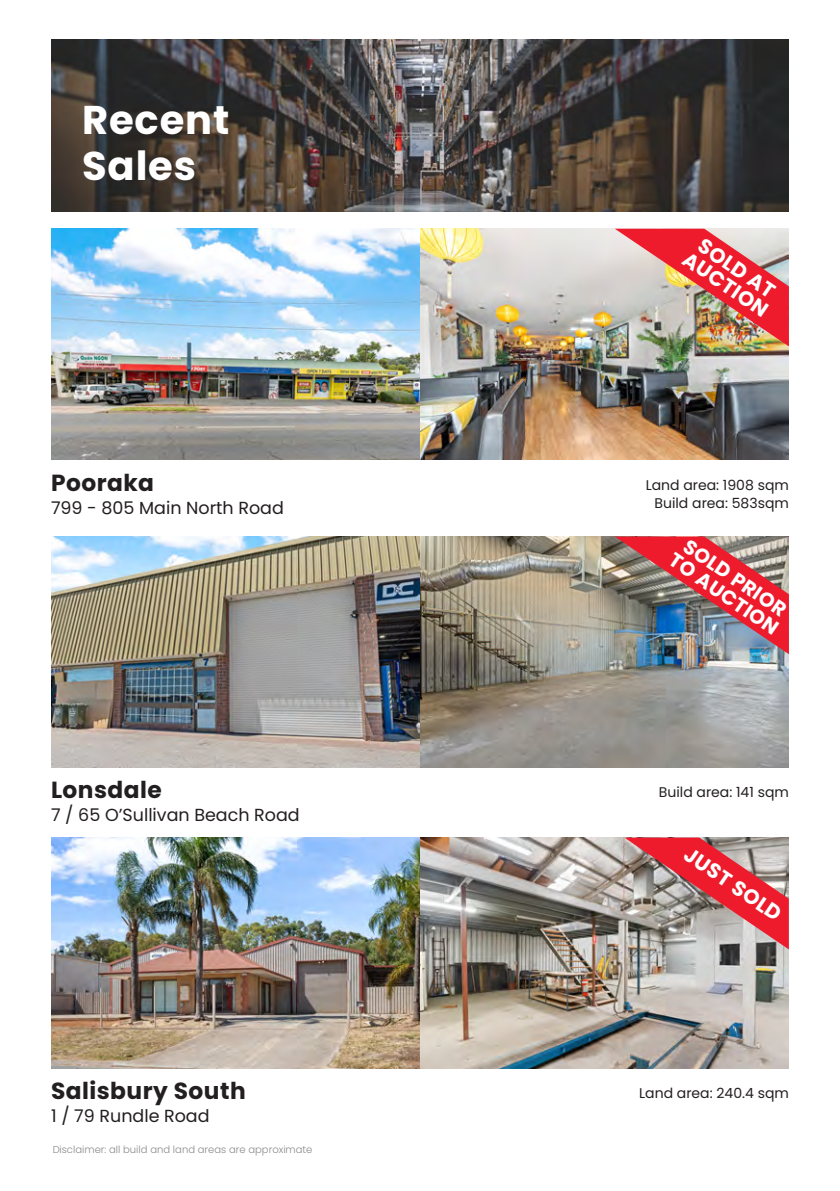
<style>
.page{position:relative;width:840px;height:1191px;background:#fff}
.page>*{position:absolute;margin:0;border:0;box-sizing:border-box;transform-origin:0 0}
.t1{font:700 40px/46.4px "Poppins";letter-spacing:.02em;color:#fff}
.t2{font:700 23.2px "Poppins";letter-spacing:.02em;color:#231f20}
.t3{font:700 20.6px/19.4px "Poppins";color:#fff}
.t4{font:700 20px/19.6px "Poppins";color:#fff}
.t5{font:17.4px "Poppins";color:#231f20}
.t6{font:14px "Poppins";color:#231f20}
.t7{font:300 10px "Poppins";color:#6c6d70}
</style>
<div class="page">
<img style="left:51px;top:40px;width:737px;height:171px">
<img style="left:51px;top:536px;width:737px;height:231px">
<img style="left:51px;top:229px;width:737px;height:231px">
<img style="left:51px;top:837px;width:737px;height:231px">
<svg style="left:624px;top:837px;width:164px;height:112px"></svg>
<img style="left:614px;top:536px;width:174px;height:118px">
<img style="left:614px;top:229px;width:174px;height:117px">
<p class="t1" style="left:82px;top:97px;width:148px">Recent<br>Sales</p>
<p class="t2" style="left:51px;top:469px;width:104px">Pooraka</p>
<p class="t5" style="left:51px;top:497px;width:234px">799 - 805 Main North Road</p>
<h2 class="t2" style="left:51px;top:777px;width:112px">Lonsdale</h2>
<p class="t5" style="left:51px;top:805px;width:250px">7 / 65 O’Sullivan Beach Road</p>
<p class="t2" style="left:51px;top:1077px;width:196px">Salisbury South</p>
<p class="t5" style="left:51px;top:1106px;width:160px">1 / 79 Rundle Road</p>
<p class="t7" style="left:52px;top:1143px;width:261px">Disclaimer: all build and land areas are approximate</p>
<h3 class="t3" style="left:701px;top:232px;width:100px;rotate:35deg">SOLD AT<br>AUCTION</h3>
<p class="t6" style="left:645px;top:476px;width:145px">Land area: 1908 sqm</p>
<p class="t6" style="left:654px;top:495px;width:136px">Build area: 583sqm</p>
<p class="t4" style="left:687px;top:533px;width:129px;rotate:35deg">SOLD PRIOR<br>TO AUCTION</p>
<p class="t6" style="left:658px;top:784px;width:131px">Build area: 141 sqm</p>
<p class="t3" style="left:691px;top:843px;width:114px;rotate:35deg">JUST SOLD</p>
<p class="t6" style="left:638px;top:1085px;width:151px">Land area: 240.4 sqm</p>
</div>
